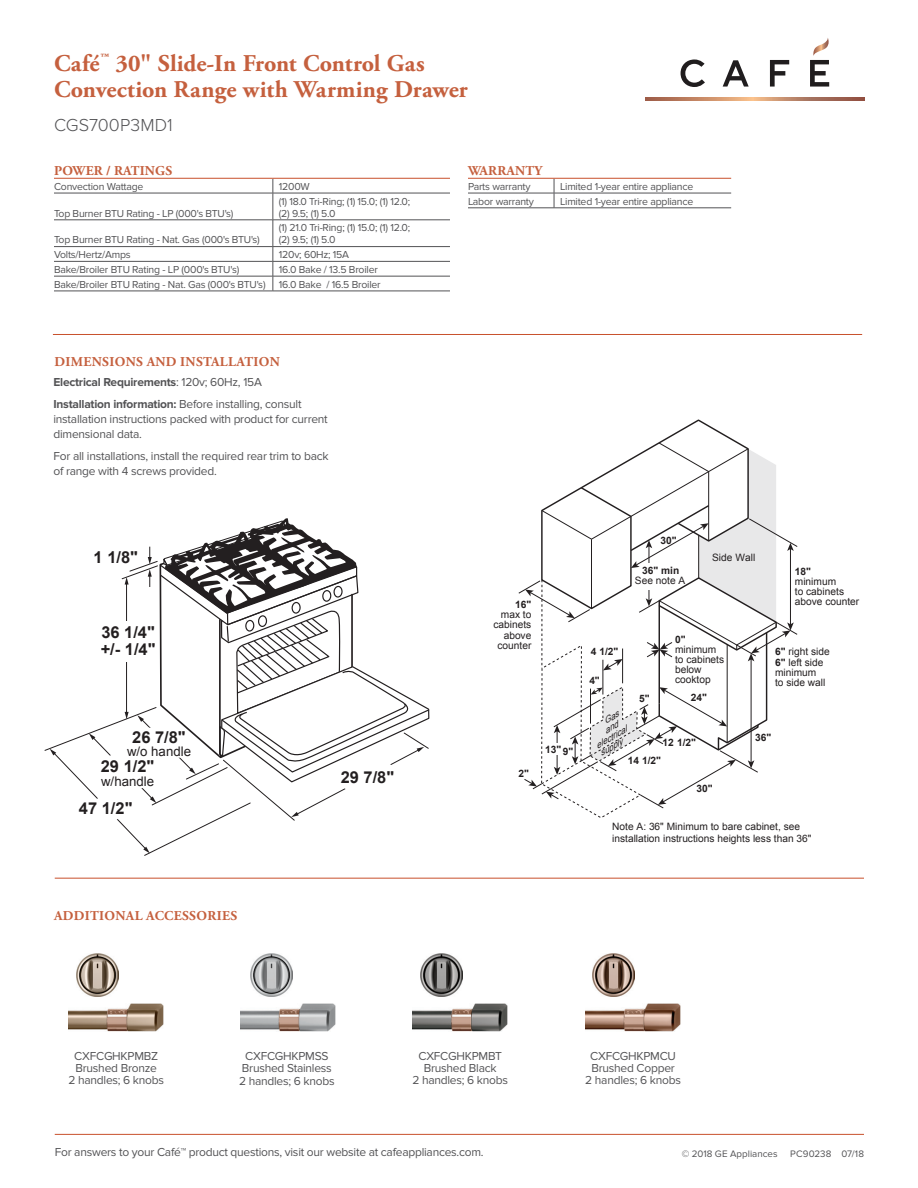
<style>
.page{position:relative;width:918px;height:1188px;background:#fff}
.page>*{position:absolute;margin:0;border:0;box-sizing:border-box;transform-origin:0 0}
.t1{font:700 24px/25.5px "Adobe Garamond Pro";letter-spacing:.005em;color:#c5603e}
.t2{font:300 18px "Proxima Nova";letter-spacing:.005em;color:#535355}
.t3{font:700 16.5px/16.5px "Arial";color:#231f20}
.Subhead{font:700 13.5px "Adobe Garamond Pro";letter-spacing:.025em;color:#c5603e}
.CHART_header{font:700 13.5px "Adobe Garamond Pro";letter-spacing:.015em;color:#c5603e}
.t4{font:13.2px "Arial";color:#231f20}
.Body_copy{font:12px/15px "Proxima Nova";letter-spacing:-.02em;color:#535355}
.body{font:12px "Proxima Nova";letter-spacing:-.02em;color:#535355}
.Body_copy-2{font:700 12px "Proxima Nova";letter-spacing:-.02em;color:#535355}
.CHART_Body_copy{font:10.5px/12px "Proxima Nova";letter-spacing:-.02em;color:#535355}
.t5{font:10.2px/10.2px "Arial";color:#231f20}
.t6{font:700 10.2px "Arial";color:#231f20}
.Pub__No__copy{font:9.75px "Proxima Nova";letter-spacing:.005em;color:#535355}
.t7{font:italic 8.7px "Arial";color:#231f20}
.s1{font-weight:400}
.s2{font-weight:700}
</style>
<div class="page">
<svg style="left:645px;top:98px;width:220px;height:2px"></svg>
<svg style="left:681px;top:59px;width:24px;height:28px"></svg>
<svg style="left:723px;top:60px;width:26px;height:27px"></svg>
<svg style="left:770px;top:60px;width:19px;height:27px"></svg>
<svg style="left:810px;top:38px;width:19px;height:49px"></svg>
<svg style="left:44px;top:518px;width:386px;height:338px"></svg>
<hr style="left:53px;top:334px;width:809px;height:1px;background:#c8502c">
<hr style="left:54px;top:193px;width:219px;height:1px;background:#535355">
<hr style="left:273px;top:193px;width:177px;height:1px;background:#535355">
<hr style="left:54px;top:220px;width:219px;height:1px;background:#535355">
<hr style="left:273px;top:220px;width:177px;height:1px;background:#535355">
<hr style="left:54px;top:246px;width:219px;height:1px;background:#535355">
<hr style="left:273px;top:246px;width:177px;height:1px;background:#535355">
<hr style="left:54px;top:261px;width:219px;height:1px;background:#535355">
<hr style="left:273px;top:261px;width:177px;height:1px;background:#535355">
<hr style="left:54px;top:276px;width:219px;height:1px;background:#535355">
<hr style="left:273px;top:276px;width:177px;height:1px;background:#535355">
<svg style="left:273px;top:179px;width:1px;height:112px"></svg>
<hr style="left:54px;top:291px;width:219px;height:1px;background:#535355">
<hr style="left:273px;top:291px;width:177px;height:1px;background:#535355">
<hr style="left:54px;top:178px;width:219px;height:1px;background:#c8502c">
<hr style="left:273px;top:178px;width:177px;height:1px;background:#c8502c">
<hr style="left:468px;top:193px;width:86px;height:1px;background:#535355">
<hr style="left:554px;top:193px;width:177px;height:1px;background:#535355">
<svg style="left:554px;top:179px;width:1px;height:29px"></svg>
<hr style="left:468px;top:208px;width:86px;height:1px;background:#535355">
<hr style="left:554px;top:208px;width:177px;height:1px;background:#535355">
<hr style="left:468px;top:178px;width:86px;height:1px;background:#c8502c">
<hr style="left:554px;top:178px;width:177px;height:1px;background:#c8502c">
<hr style="left:55px;top:878px;width:809px;height:1px;background:#c8502c">
<hr style="left:55px;top:1134px;width:809px;height:1px;background:#c8502c">
<img style="left:68px;top:1003px;width:95px;height:28px">
<img style="left:241px;top:1003px;width:95px;height:28px">
<img style="left:413px;top:1003px;width:95px;height:28px">
<img style="left:585px;top:1003px;width:95px;height:28px">
<img style="left:593px;top:953px;width:42px;height:44px">
<img style="left:420px;top:953px;width:42px;height:44px">
<img style="left:251px;top:953px;width:42px;height:44px">
<img style="left:76px;top:953px;width:42px;height:44px">
<svg style="left:518px;top:419px;width:280px;height:399px"></svg>
<h1 class="t1" style="left:54px;top:51px;width:415px">Café<sup>™</sup> 30" Slide-In Front Control Gas<br>Convection Range with Warming Drawer</h1>
<h2 class="t2" style="left:54px;top:115px;width:120px">CGS700P3MD1</h2>
<p class="CHART_header" style="left:54px;top:163px;width:120px">POWER / RATINGS</p>
<p class="CHART_Body_copy" style="left:54px;top:180px;width:91px">Convection Wattage</p>
<p class="CHART_Body_copy" style="left:279px;top:180px;width:33px">1200W</p>
<p class="CHART_Body_copy" style="left:54px;top:207px;width:181px">Top Burner BTU Rating - LP (000's BTU's)</p>
<p class="CHART_Body_copy" style="left:279px;top:195px;width:133px">(1) 18.0 Tri-Ring; (1) 15.0; (1) 12.0; (2) 9.5; (1) 5.0</p>
<p class="CHART_Body_copy" style="left:54px;top:234px;width:207px">Top Burner BTU Rating - Nat. Gas (000's BTU's)</p>
<p class="CHART_Body_copy" style="left:279px;top:222px;width:133px">(1) 21.0 Tri-Ring; (1) 15.0; (1) 12.0; (2) 9.5; (1) 5.0</p>
<p class="CHART_Body_copy" style="left:54px;top:249px;width:78px">Volts/Hertz/Amps</p>
<p class="CHART_Body_copy" style="left:279px;top:249px;width:72px">120v; 60Hz; 15A</p>
<p class="CHART_Body_copy" style="left:54px;top:264px;width:187px">Bake/Broiler BTU Rating - LP (000's BTU's)</p>
<p class="CHART_Body_copy" style="left:279px;top:264px;width:101px">16.0 Bake / 13.5 Broiler</p>
<p class="CHART_Body_copy" style="left:54px;top:278px;width:213px">Bake/Broiler BTU Rating - Nat. Gas (000's BTU's)</p>
<p class="CHART_Body_copy" style="left:279px;top:278px;width:103px">16.0 Bake / 16.5 Broiler</p>
<p class="Subhead" style="left:55px;top:353px;width:227px">DIMENSIONS AND INSTALLATION</p>
<p class="Body_copy-2" style="left:53px;top:375px;width:210px">Electrical Requirements<span class="s1">: 120v; 60Hz, 15A</span></p>
<p class="Body_copy" style="left:53px;top:397px;width:276px"><span class="s2">Installation information:</span> Before installing, consult installation instructions packed with product for current dimensional data.</p>
<p class="Body_copy" style="left:53px;top:448px;width:277px">For all installations, install the required rear trim to back of range with 4 screws provided.</p>
<p class="t3" style="left:94px;top:550px;width:46px">1 1/8"</p>
<p class="t3" style="left:101px;top:625px;width:56px">36 1/4" +/- 1/4"</p>
<p class="t3" style="left:132px;top:729px;width:55px">26 7/8"</p>
<p class="t4" style="left:127px;top:743px;width:66px">w/o handle</p>
<p class="t3" style="left:101px;top:759px;width:55px">29 1/2"</p>
<p class="t4" style="left:101px;top:772px;width:55px">w/handle</p>
<p class="t3" style="left:79px;top:801px;width:55px">47 1/2"</p>
<p class="Subhead" style="left:54px;top:908px;width:185px">ADDITIONAL ACCESSORIES</p>
<p class="t3" style="left:341px;top:770px;width:55px">29 7/8"</p>
<p class="CHART_header" style="left:468px;top:163px;width:76px">WARRANTY</p>
<p class="CHART_Body_copy" style="left:468px;top:180px;width:64px">Parts warranty</p>
<p class="CHART_Body_copy" style="left:560px;top:180px;width:135px">Limited 1-year entire appliance</p>
<p class="CHART_Body_copy" style="left:468px;top:195px;width:67px">Labor warranty</p>
<p class="CHART_Body_copy" style="left:560px;top:195px;width:135px">Limited 1-year entire appliance</p>
<p class="t5" style="left:494px;top:600px;width:39px;text-align:right"><span class="s2">16" </span>max to cabinets above counter</p>
<p class="t6" style="left:518px;top:766px;width:12px">2"</p>
<p class="t6" style="left:545px;top:742px;width:30px">13" 9"</p>
<p class="t6" style="left:661px;top:533px;width:18px">30"</p>
<p class="t5" style="left:635px;top:566px;width:52px;line-height:9.1px;text-align:center"><span class="s2">36" min<br></span>See note A</p>
<p class="t5" style="left:712px;top:552px;width:45px">Side Wall</p>
<p class="t6" style="left:591px;top:644px;width:29px">4 1/2"</p>
<p class="t6" style="left:589px;top:674px;width:12px">4"</p>
<p class="t6" style="left:639px;top:691px;width:12px">5"</p>
<p class="t5" style="left:675px;top:634px;width:51px"><span class="s2">0" </span>minimum to cabinets below cooktop</p>
<p class="t6" style="left:691px;top:690px;width:18px">24"</p>
<p class="t5" style="left:795px;top:566px;width:66px"><span class="s2">18"<br></span>minimum<br>to cabinets above counter</p>
<p class="t5" style="left:775px;top:647px;width:56px"><span class="s2">6"</span> right side<br><span class="s2">6"</span> left side minimum<br>to side wall</p>
<p class="t7" style="left:593px;top:741px;width:36px;rotate:-30deg">electrical</p>
<p class="t6" style="left:663px;top:735px;width:35px">12 1/2"</p>
<p class="t7" style="left:597px;top:749px;width:27px;rotate:-30deg">supply</p>
<p class="t6" style="left:628px;top:754px;width:35px">14 1/2"</p>
<p class="t6" style="left:697px;top:781px;width:18px">30"</p>
<p class="t6" style="left:755px;top:731px;width:18px">36"</p>
<p class="t5" style="left:612px;top:820px;width:201px;line-height:12.1px">Note A: 36" Minimum to bare cabinet, see installation instructions heights less than 36"</p>
<p class="body" style="left:74px;top:1049px;width:85px">CXFCGHKPMBZ</p>
<p class="body" style="left:76px;top:1061px;width:83px">Brushed Bronze</p>
<p class="body" style="left:68px;top:1073px;width:97px">2 handles; 6 knobs</p>
<p class="body" style="left:245px;top:1049px;width:85px">CXFCGHKPMSS</p>
<p class="body" style="left:242px;top:1061px;width:91px">Brushed Stainless</p>
<p class="body" style="left:239px;top:1074px;width:97px">2 handles; 6 knobs</p>
<p class="Body_copy" style="left:412px;top:1050px;width:97px;line-height:12px;text-align:center">CXFCGHKPMBT<br>Brushed Black<br>2 handles; 6 knobs</p>
<p class="body" style="left:590px;top:1049px;width:87px">CXFCGHKPMCU</p>
<p class="body" style="left:591px;top:1061px;width:85px">Brushed Copper</p>
<p class="body" style="left:585px;top:1073px;width:97px">2 handles; 6 knobs</p>
<p class="Body_copy" style="left:55px;top:1145px;width:430px">For answers to your Café™ product questions, visit our website at cafeappliances.com.</p>
<p class="Pub__No__copy" style="left:682px;top:1148px;width:97px">© 2018 GE Appliances</p>
<p class="Pub__No__copy" style="left:790px;top:1148px;width:75px">PC90238 07/18</p>
</div>
